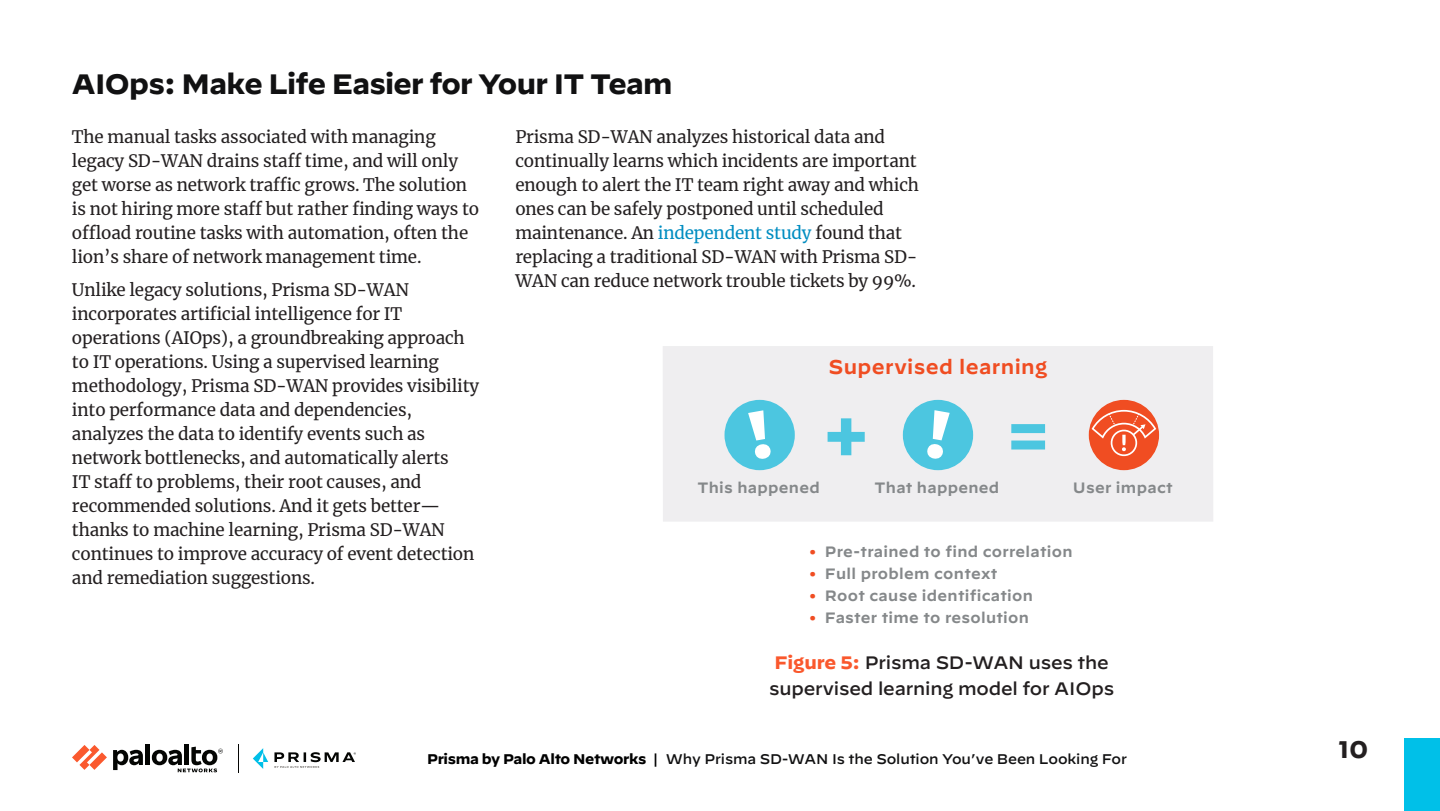
<style>
.page{position:relative;width:1440px;height:811px;background:#fff}
.page>*{position:absolute;margin:0;border:0;box-sizing:border-box;transform-origin:0 0}
.t1{font:700 28px "Decimal";letter-spacing:-.025em;color:#111112}
.t2{font:700 24px "Decimal";color:#231f20}
.t3{font:600 20px "Decimal";letter-spacing:.02em;color:#f04d22}
.t4{font:500 18px/26px "Decimal";letter-spacing:-.01em;color:#231f20;text-align:center}
.t5{font:17px/24px "Merriweather";letter-spacing:-.01em;color:#231f20}
.t6{font:600 15px "Decimal";letter-spacing:.02em;color:#85888a}
.t7{font:500 14px "Decimal";letter-spacing:-.01em;color:#111112}
.s1{color:#008dc1}
.s2{color:#f04d22}
.s3{font-weight:700;color:#fa582d}
.s4{font-weight:700;color:#000}
.s5{color:#000}
</style>
<div class="page">
<svg style="left:72px;top:745px;width:35px;height:25px"></svg>
<div style="left:145px;top:744px;width:5px;height:21px;background:#040503"></div>
<svg style="left:113px;top:750px;width:30px;height:20px"></svg>
<div style="left:184px;top:744px;width:5px;height:21px;background:#040503"></div>
<svg style="left:152px;top:746px;width:71px;height:26px"></svg>
<svg style="left:238px;top:744px;width:1px;height:29px"></svg>
<svg style="left:253px;top:748px;width:15px;height:21px"></svg>
<svg style="left:274px;top:752px;width:82px;height:16px"></svg>
<div style="left:1404px;top:739px;width:36px;height:72px;background:#00c0e8"></div>
<div style="left:663px;top:346px;width:550px;height:175px;background:#efeef0"></div>
<div style="left:903px;top:400px;width:70px;height:70px;background:#4cc6e0;border-radius:50%"></div>
<svg style="left:927px;top:410px;width:23px;height:49px"></svg>
<div style="left:725px;top:400px;width:70px;height:70px;background:#4cc6e0;border-radius:50%"></div>
<svg style="left:748px;top:410px;width:23px;height:49px"></svg>
<svg style="left:828px;top:418px;width:37px;height:37px"></svg>
<svg style="left:1011px;top:424px;width:34px;height:25px"></svg>
<div style="left:1089px;top:400px;width:70px;height:70px;background:#f04d22;border-radius:50%"></div>
<svg style="left:1091px;top:409px;width:66px;height:47px"></svg>
<p class="t1" style="left:72px;top:68px;width:602px">AIOps: Make Life Easier for Your IT Team</p>
<p class="t5" style="left:515px;top:124px;width:405px">Prisma SD-WAN analyzes historical data and continually learns which incidents are important enough to alert the IT team right away and which ones can be safely postponed until scheduled maintenance. An <span class="s1">independent study</span> found that replacing a traditional SD-WAN with Prisma SD-WAN can reduce network trouble tickets by 99%.</p>
<p class="t5" style="left:72px;top:124px;width:409px">The manual tasks associated with managing legacy SD-WAN drains staff time, and will only get worse as network traffic grows. The solution is not hiring more staff but rather finding ways to offload routine tasks with automation, often the lion’s share of network management time.</p>
<p class="t5" style="left:72px;top:277px;width:409px">Unlike legacy solutions, Prisma SD-WAN incorporates artificial intelligence for IT operations (AIOps), a groundbreaking approach to IT operations. Using a supervised learning methodology, Prisma SD-WAN provides visibility into performance data and dependencies, analyzes the data to identify events such as network bottlenecks, and automatically alerts<br>IT staff to problems, their root causes, and recommended solutions. And it gets better— thanks to machine learning, Prisma SD-WAN continues to improve accuracy of event detection and remediation suggestions.</p>
<p class="t3" style="left:829px;top:348px;width:220px">Supervised learning</p>
<p class="t6" style="left:697px;top:473px;width:124px">This happened</p>
<p class="t6" style="left:875px;top:473px;width:126px">That happened</p>
<p class="t6" style="left:1073px;top:473px;width:101px">User impact</p>
<p class="t6" style="left:810px;top:537px;width:265px"><span class="s2">•</span> Pre-trained to find correlation</p>
<p class="t6" style="left:810px;top:559px;width:189px"><span class="s2">•</span> Full problem context</p>
<p class="t6" style="left:810px;top:581px;width:225px"><span class="s2">•</span> Root cause identification</p>
<p class="t6" style="left:810px;top:603px;width:221px"><span class="s2">•</span> Faster time to resolution</p>
<p class="t4" style="left:769px;top:647px;width:347px"><span class="s3">Figure 5:</span> Prisma SD-WAN uses the supervised learning model for AIOps</p>
<p class="t7" style="left:427px;top:746px;width:701px"><span class="s4">Prisma by Palo Alto Networks</span> <span class="s5">|</span> Why Prisma SD-WAN Is the Solution You’ve Been Looking For</p>
<h2 class="t2" style="left:1338px;top:736px;width:31px">10</h2>
</div>
